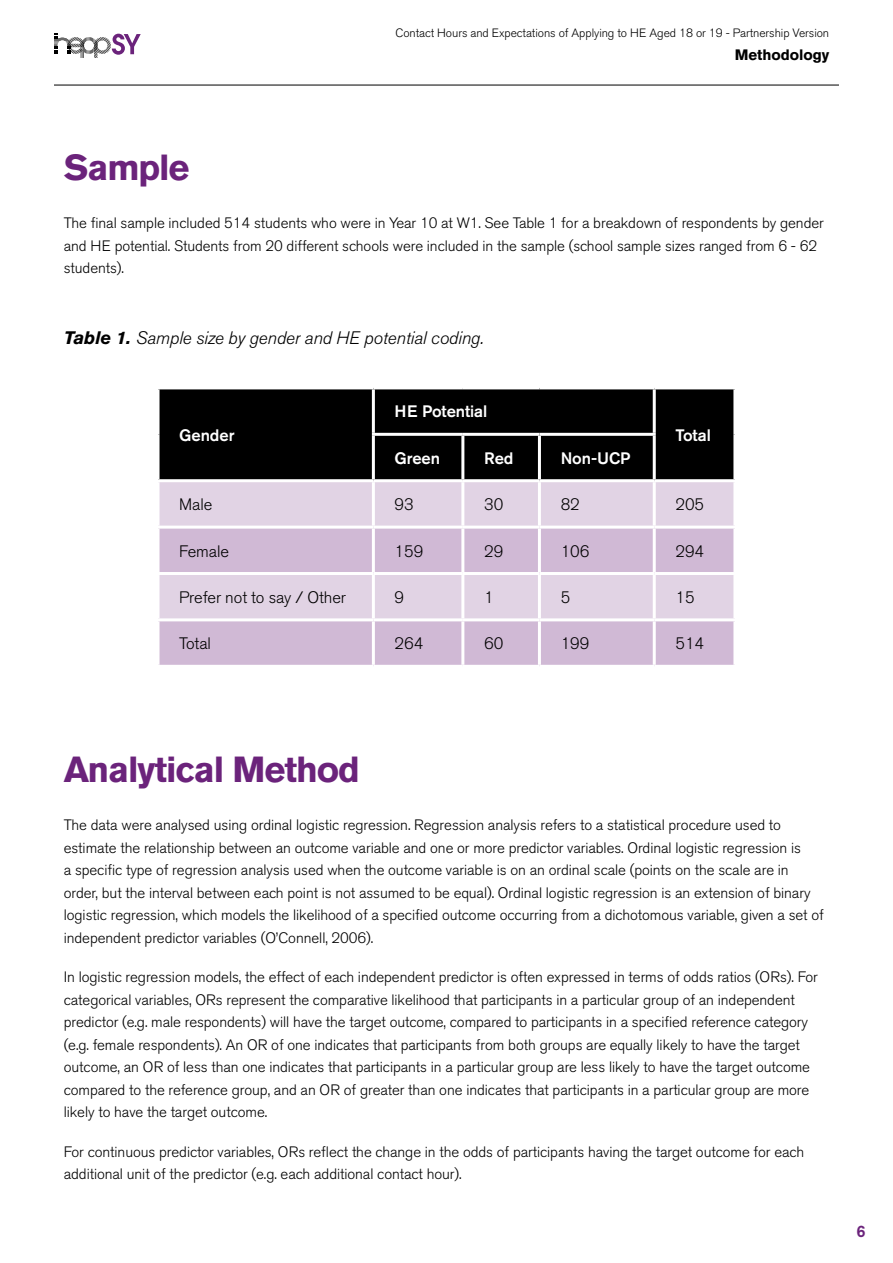
<style>
.page{position:relative;width:893px;height:1263px;background:#fff}
.page>*{position:absolute;margin:0;border:0;box-sizing:border-box;transform-origin:0 0}
.Heading_2x{font:700 36px "Akzidenz Grotesk BE";letter-spacing:-.03em;color:#6b237b}
.t1{font:italic 300 18px "Akzidenz Grotesk BE";letter-spacing:-.005em;color:#000}
.Table{font:300 16.5px "Akzidenz Grotesk BE";letter-spacing:-.005em;color:#000}
.Bold_White{font:500 16.5px "Akzidenz Grotesk BE";letter-spacing:-.005em;color:#fff}
.t2{font:500 16.5px "Akzidenz Grotesk BE";color:#6b237b}
.t3{font:300 15px/22.5px "Akzidenz Grotesk BE";letter-spacing:-.005em;color:#000}
.t4{font:700 15px "Akzidenz Grotesk BE";letter-spacing:-.005em;color:#000}
.t5{font:300 12px "Akzidenz Grotesk BE";letter-spacing:-.005em;color:#000}
.s1{font-weight:700}
</style>
<div class="page">
<hr style="left:54px;top:85px;width:785px;height:1px;background:#000">
<svg style="left:54px;top:33px;width:87px;height:25px"></svg>
<div style="left:160px;top:389px;width:573px;height:90px;background:#000"></div>
<div style="left:160px;top:482px;width:573px;height:44px;background:#e1d3e4"></div>
<svg style="left:160px;top:529px;width:573px;height:136px;fill:#d0b9d5"></svg>
<hr style="left:372px;top:389px;width:3px;height:44px;background:#fff">
<hr style="left:653px;top:389px;width:3px;height:44px;background:#fff">
<hr style="left:372px;top:433px;width:91px;height:3px;background:#fff">
<hr style="left:372px;top:436px;width:3px;height:43px;background:#fff">
<hr style="left:463px;top:433px;width:76px;height:3px;background:#fff">
<hr style="left:461px;top:436px;width:3px;height:43px;background:#fff">
<hr style="left:539px;top:433px;width:117px;height:3px;background:#fff">
<hr style="left:538px;top:436px;width:3px;height:43px;background:#fff">
<hr style="left:653px;top:436px;width:3px;height:43px;background:#fff">
<hr style="left:372px;top:482px;width:3px;height:44px;background:#fff">
<hr style="left:461px;top:482px;width:3px;height:44px;background:#fff">
<hr style="left:538px;top:482px;width:3px;height:44px;background:#fff">
<hr style="left:653px;top:482px;width:3px;height:44px;background:#fff">
<hr style="left:372px;top:529px;width:3px;height:43px;background:#fff">
<hr style="left:461px;top:529px;width:3px;height:43px;background:#fff">
<hr style="left:538px;top:529px;width:3px;height:43px;background:#fff">
<hr style="left:653px;top:529px;width:3px;height:43px;background:#fff">
<hr style="left:157px;top:572px;width:216px;height:3px;background:#fff">
<hr style="left:373px;top:572px;width:90px;height:3px;background:#fff">
<hr style="left:372px;top:575px;width:3px;height:43px;background:#fff">
<hr style="left:463px;top:572px;width:76px;height:3px;background:#fff">
<hr style="left:461px;top:575px;width:3px;height:43px;background:#fff">
<hr style="left:539px;top:572px;width:115px;height:3px;background:#fff">
<hr style="left:538px;top:575px;width:3px;height:43px;background:#fff">
<hr style="left:654px;top:572px;width:82px;height:3px;background:#fff">
<hr style="left:653px;top:575px;width:3px;height:43px;background:#fff">
<hr style="left:157px;top:618px;width:216px;height:3px;background:#fff">
<hr style="left:373px;top:618px;width:90px;height:3px;background:#fff">
<hr style="left:372px;top:621px;width:3px;height:44px;background:#fff">
<hr style="left:463px;top:618px;width:76px;height:3px;background:#fff">
<hr style="left:461px;top:621px;width:3px;height:44px;background:#fff">
<hr style="left:539px;top:618px;width:115px;height:3px;background:#fff">
<hr style="left:538px;top:621px;width:3px;height:44px;background:#fff">
<hr style="left:654px;top:618px;width:82px;height:3px;background:#fff">
<hr style="left:653px;top:621px;width:3px;height:44px;background:#fff">
<p class="t5" style="left:395px;top:26px;width:435px">Contact Hours and Expectations of Applying to HE Aged 18 or 19 - Partnership Version</p>
<p class="t4" style="left:735px;top:46px;width:96px">Methodology</p>
<p class="Heading_2x" style="left:64px;top:147px;width:127px">Sample</p>
<p class="t3" style="left:64px;top:212px;width:762px">The final sample included 514 students who were in Year 10 at W1. See Table 1 for a breakdown of respondents by gender and HE potential. Students from 20 different schools were included in the sample (school sample sizes ranged from 6 - 62 students).</p>
<p class="t1" style="left:64px;top:328px;width:422px"><span class="s1">Table 1.</span> Sample size by gender and HE potential coding.</p>
<p class="Bold_White" style="left:179px;top:425px;width:57px">Gender</p>
<p class="Bold_White" style="left:395px;top:401px;width:94px">HE Potential</p>
<p class="Bold_White" style="left:395px;top:448px;width:47px">Green</p>
<p class="Bold_White" style="left:484px;top:448px;width:31px">Red</p>
<p class="Bold_White" style="left:561px;top:448px;width:71px">Non-UCP</p>
<p class="Bold_White" style="left:675px;top:425px;width:37px">Total</p>
<p class="Table" style="left:179px;top:495px;width:35px">Male</p>
<p class="Table" style="left:395px;top:495px;width:21px">93</p>
<p class="Table" style="left:484px;top:495px;width:21px">30</p>
<p class="Table" style="left:561px;top:495px;width:21px">82</p>
<p class="Table" style="left:675px;top:495px;width:30px">205</p>
<p class="Table" style="left:179px;top:541px;width:51px">Female</p>
<p class="Table" style="left:395px;top:541px;width:30px">159</p>
<p class="Table" style="left:484px;top:541px;width:21px">29</p>
<p class="Table" style="left:561px;top:541px;width:30px">106</p>
<p class="Table" style="left:675px;top:541px;width:30px">294</p>
<p class="Table" style="left:179px;top:588px;width:168px">Prefer not to say / Other</p>
<p class="Table" style="left:395px;top:588px;width:11px">9</p>
<p class="Table" style="left:484px;top:588px;width:11px">1</p>
<p class="Table" style="left:561px;top:588px;width:11px">5</p>
<p class="Table" style="left:675px;top:588px;width:21px">15</p>
<p class="Table" style="left:179px;top:634px;width:33px">Total</p>
<p class="Table" style="left:395px;top:634px;width:30px">264</p>
<p class="Table" style="left:484px;top:634px;width:21px">60</p>
<p class="Table" style="left:561px;top:634px;width:30px">199</p>
<p class="Table" style="left:675px;top:634px;width:30px">514</p>
<p class="Heading_2x" style="left:64px;top:749px;width:298px">Analytical Method</p>
<p class="t3" style="left:64px;top:814px;width:761px">The data were analysed using ordinal logistic regression. Regression analysis refers to a statistical procedure used to estimate the relationship between an outcome variable and one or more predictor variables. Ordinal logistic regression is<br>a specific type of regression analysis used when the outcome variable is on an ordinal scale (points on the scale are in order, but the interval between each point is not assumed to be equal). Ordinal logistic regression is an extension of binary logistic regression, which models the likelihood of a specified outcome occurring from a dichotomous variable, given a set of independent predictor variables (O’Connell, 2006).</p>
<p class="t3" style="left:64px;top:966px;width:756px">In logistic regression models, the effect of each independent predictor is often expressed in terms of odds ratios (ORs). For categorical variables, ORs represent the comparative likelihood that participants in a particular group of an independent predictor (e.g. male respondents) will have the target outcome, compared to participants in a specified reference category (e.g. female respondents). An OR of one indicates that participants from both groups are equally likely to have the target outcome, an OR of less than one indicates that participants in a particular group are less likely to have the target outcome compared to the reference group, and an OR of greater than one indicates that participants in a particular group are more likely to have the target outcome.</p>
<p class="t3" style="left:64px;top:1141px;width:742px">For continuous predictor variables, ORs reflect the change in the odds of participants having the target outcome for each additional unit of the predictor (e.g. each additional contact hour).</p>
<p class="t2" style="left:856px;top:1221px;width:11px">6</p>
</div>
